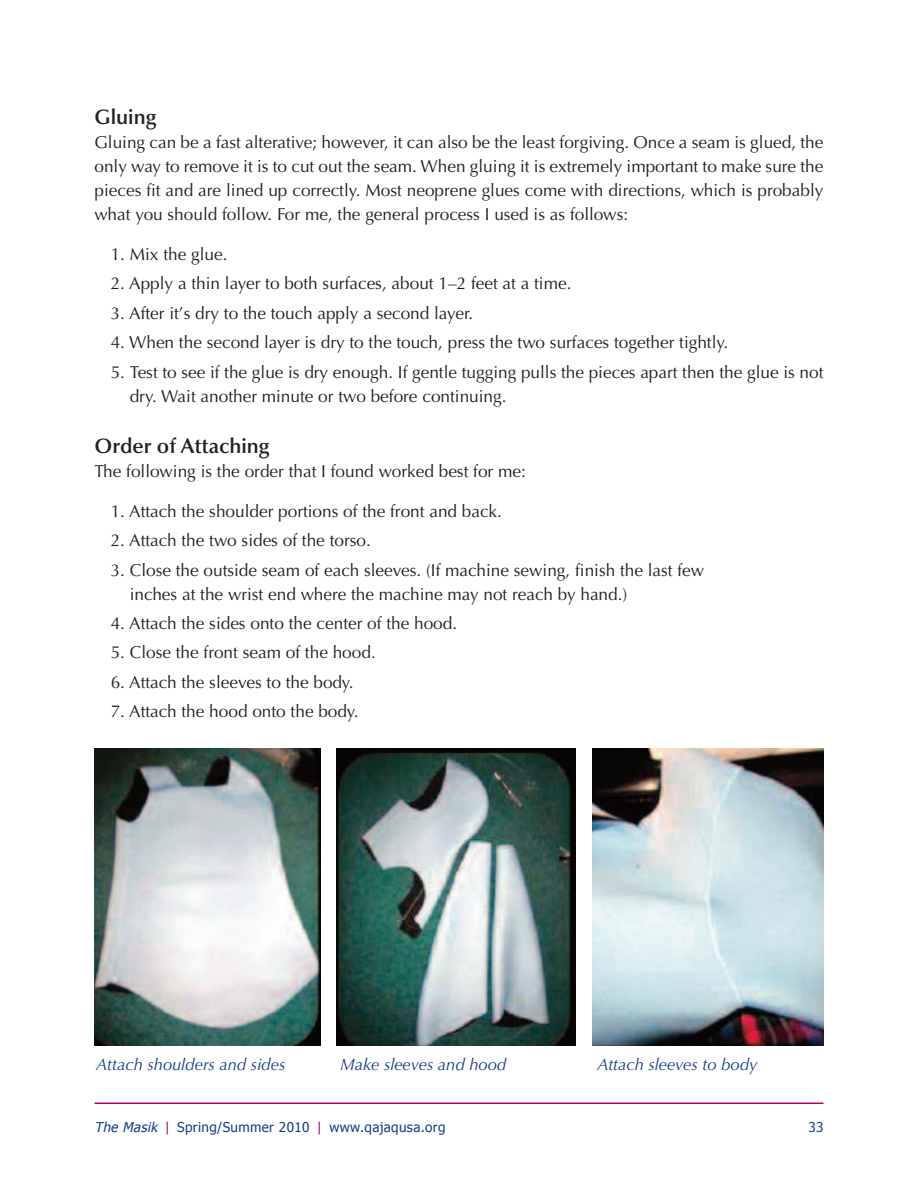
<style>
.page{position:relative;width:918px;height:1188px;background:#fff}
.page>*{position:absolute;margin:0;border:0;box-sizing:border-box;transform-origin:0 0}
.t1{font:600 21px "Optima";color:#231f20}
.t2{font:17.25px/24px "Optima";color:#231f20}
.t3{font:italic 16.5px "Optima";color:#173b8e}
.t4{font:13.5px "Tahoma";letter-spacing:.025em;color:#173b8e}
.s1{font-style:italic}
.s2{color:#b6025e}
</style>
<div class="page">
<hr style="left:94px;top:1102px;width:730px;height:2px;background:#b6025e">
<img style="left:94px;top:748px;width:226px;height:298px">
<img style="left:336px;top:749px;width:240px;height:297px">
<img style="left:593px;top:749px;width:231px;height:297px">
<p class="t1" style="left:94px;top:108px;width:64px">Gluing</p>
<p class="t2" style="left:94px;top:132px;width:731px;text-align:justify">Gluing can be a fast alterative; however, it can also be the least forgiving. Once a seam is glued, the only way to remove it is to cut out the seam. When gluing it is extremely important to make sure the pieces fit and are lined up correctly. Most neoprene glues come with directions, which is probably what you should follow. For me, the general process I used is as follows:</p>
<p class="t2" style="left:111px;top:244px;width:118px">1. Mix the glue.</p>
<p class="t2" style="left:111px;top:273px;width:462px">2. Apply a thin layer to both surfaces, about 1–2 feet at a time.</p>
<p class="t2" style="left:111px;top:303px;width:364px">3. After it’s dry to the touch apply a second layer.</p>
<p class="t2" style="left:111px;top:332px;width:619px">4. When the second layer is dry to the touch, press the two surfaces together tightly.</p>
<p class="t2" style="left:130px;top:361px;width:695px;text-indent:-19px">5. Test to see if the glue is dry enough. If gentle tugging pulls the pieces apart then the glue is not dry. Wait another minute or two before continuing.</p>
<p class="t1" style="left:94px;top:437px;width:177px">Order of Attaching</p>
<p class="t2" style="left:94px;top:460px;width:433px">The following is the order that I found worked best for me:</p>
<p class="t2" style="left:111px;top:501px;width:393px">1. Attach the shoulder portions of the front and back.</p>
<p class="t2" style="left:111px;top:530px;width:262px">2. Attach the two sides of the torso.</p>
<p class="t2" style="left:130px;top:559px;width:576px;text-indent:-19px">3. Close the outside seam of each sleeves. (If machine sewing, finish the last few inches at the wrist end where the machine may not reach by hand.)</p>
<p class="t2" style="left:111px;top:613px;width:348px">4. Attach the sides onto the center of the hood.</p>
<p class="t2" style="left:111px;top:642px;width:267px">5. Close the front seam of the hood.</p>
<p class="t2" style="left:111px;top:672px;width:244px">6. Attach the sleeves to the body.</p>
<p class="t2" style="left:111px;top:701px;width:249px">7. Attach the hood onto the body.</p>
<p class="t3" style="left:96px;top:1058px;width:191px">Attach shoulders and sides</p>
<p class="t3" style="left:340px;top:1058px;width:168px">Make sleeves and hood</p>
<p class="t3" style="left:597px;top:1058px;width:162px">Attach sleeves to body</p>
<p class="t4" style="left:94px;top:1119px;width:352px"><span class="s1">The Masik</span> <span class="s2">|</span> Spring/Summer 2010 <span class="s2">|</span> www.qajaqusa.org</p>
<p class="t4" style="left:808px;top:1119px;width:17px">33</p>
</div>
